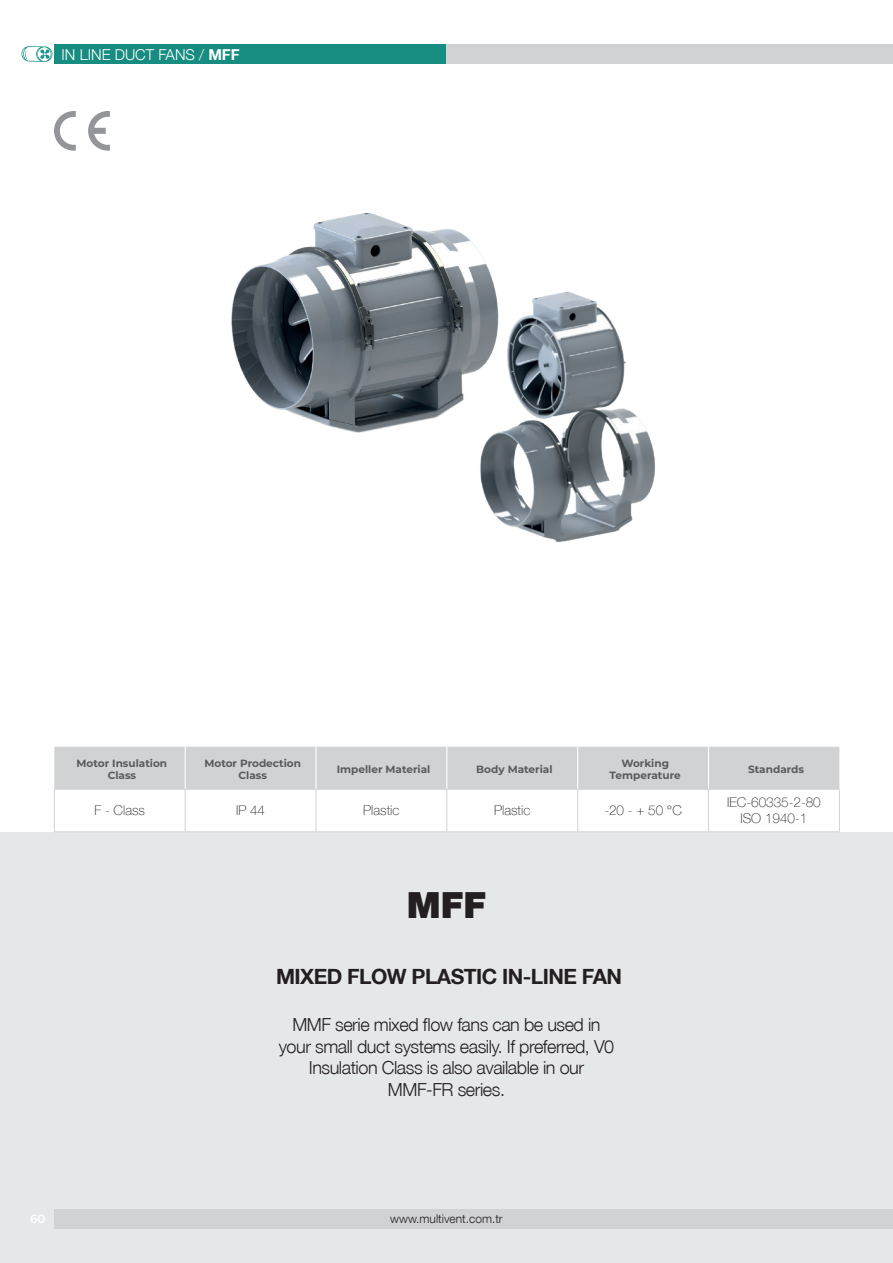
<style>
.page{position:relative;width:893px;height:1263px;background:#fff}
.page>*{position:absolute;margin:0;border:0;box-sizing:border-box;transform-origin:0 0}
.t1{font:900 36px "Helvetica Neue LT Std";color:#231f20}
.t2{font:700 21px "Helvetica Neue LT Std";letter-spacing:-.025em;color:#231f20}
.t3{font:300 18px/21.6px "Helvetica Neue LT Std";letter-spacing:-.025em;color:#231f20;text-align:center}
.t4{font:300 15px "Helvetica Neue LT Std";color:#fff}
.t5{font:100 13.5px/16.2px "Helvetica Neue LT Std";color:#231f20;text-align:center}
.t6{font:300 12px "Helvetica Neue LT Std";color:#231f20}
.t7{font:600 12px "Montserrat";color:#fff}
.t8{font:700 10.5px/12.6px "Montserrat";color:#5a5a5d;text-align:center}
.s1{font-weight:700}
</style>
<div class="page">
<div style="left:0;top:832px;width:893px;height:431px;background:#e6e7e9"></div>
<img style="left:231px;top:213px;width:263px;height:220px">
<img style="left:472px;top:284px;width:183px;height:258px">
<div style="left:54px;top:747px;width:785px;height:42px;background:#d1d2d4"></div>
<hr style="left:185px;top:747px;width:1px;height:42px;background:#fff">
<hr style="left:315px;top:747px;width:2px;height:42px;background:#fff">
<hr style="left:446px;top:747px;width:1px;height:42px;background:#fff">
<hr style="left:577px;top:747px;width:1px;height:42px;background:#fff">
<hr style="left:708px;top:747px;width:1px;height:42px;background:#fff">
<hr style="left:54px;top:789px;width:131px;height:1px;background:#d1d2d4">
<hr style="left:54px;top:790px;width:1px;height:41px;background:#d1d2d4">
<hr style="left:185px;top:789px;width:131px;height:1px;background:#d1d2d4">
<hr style="left:185px;top:790px;width:1px;height:41px;background:#d1d2d4">
<hr style="left:316px;top:789px;width:131px;height:1px;background:#d1d2d4">
<hr style="left:316px;top:790px;width:1px;height:41px;background:#d1d2d4">
<hr style="left:447px;top:789px;width:131px;height:1px;background:#d1d2d4">
<hr style="left:446px;top:790px;width:1px;height:41px;background:#d1d2d4">
<hr style="left:578px;top:789px;width:130px;height:1px;background:#d1d2d4">
<hr style="left:577px;top:790px;width:1px;height:41px;background:#d1d2d4">
<hr style="left:708px;top:789px;width:132px;height:1px;background:#d1d2d4">
<hr style="left:708px;top:790px;width:1px;height:41px;background:#d1d2d4">
<hr style="left:839px;top:790px;width:1px;height:41px;background:#d1d2d4">
<hr style="left:54px;top:831px;width:131px;height:1px;background:#d1d2d4">
<hr style="left:185px;top:831px;width:131px;height:1px;background:#d1d2d4">
<hr style="left:316px;top:831px;width:131px;height:1px;background:#d1d2d4">
<hr style="left:447px;top:831px;width:131px;height:1px;background:#d1d2d4">
<hr style="left:578px;top:831px;width:130px;height:1px;background:#d1d2d4">
<hr style="left:708px;top:831px;width:132px;height:1px;background:#d1d2d4">
<svg style="left:54px;top:111px;width:22px;height:40px"></svg>
<svg style="left:88px;top:111px;width:22px;height:40px"></svg>
<div style="left:54px;top:1209px;width:839px;height:19px;background:#d1d2d4"></div>
<div style="left:54px;top:44px;width:392px;height:20px;background:#178c80"></div>
<svg style="left:21px;top:46px;width:32px;height:16px"></svg>
<div style="left:446px;top:44px;width:447px;height:20px;background:#d1d2d4"></div>
<p class="t4" style="left:62px;top:45px;width:180px">IN LINE DUCT FANS / <span class="s1">MFF</span></p>
<p class="t8" style="left:77px;top:756px;width:92px">Motor Insulation<br>Class</p>
<p class="t8" style="left:204px;top:756px;width:98px">Motor Prodection<br>Class</p>
<p class="t8" style="left:337px;top:762px;width:95px">Impeller Material</p>
<p class="t8" style="left:476px;top:762px;width:78px">Body Material</p>
<p class="t8" style="left:610px;top:756px;width:73px">Working<br>Temperature</p>
<p class="t8" style="left:748px;top:762px;width:58px">Standards</p>
<p class="t5" style="left:94px;top:802px;width:52px">F - Class</p>
<p class="t5" style="left:236px;top:802px;width:31px">IP 44</p>
<p class="t5" style="left:363px;top:802px;width:38px">Plastic</p>
<p class="t5" style="left:494px;top:802px;width:38px">Plastic</p>
<p class="t5" style="left:604px;top:802px;width:79px">-20 - + 50 °C</p>
<p class="t5" style="left:727px;top:794px;width:95px">IEC-60335-2-80<br>ISO 1940-1</p>
<h1 class="t1" style="left:407px;top:883px;width:81px">MFF</h1>
<p class="t2" style="left:276px;top:964px;width:348px">MIXED FLOW PLASTIC IN-LINE FAN</p>
<p class="t3" style="left:279px;top:1013px;width:337px">MMF serie mixed flow fans can be used in your small duct systems easily. If preferred, V0<br>Insulation Class is also available in our MMF-FR series.</p>
<p class="t7" style="left:30px;top:1211px;width:17px">60</p>
<p class="t6" style="left:390px;top:1211px;width:114px">www.multivent.com.tr</p>
</div>
